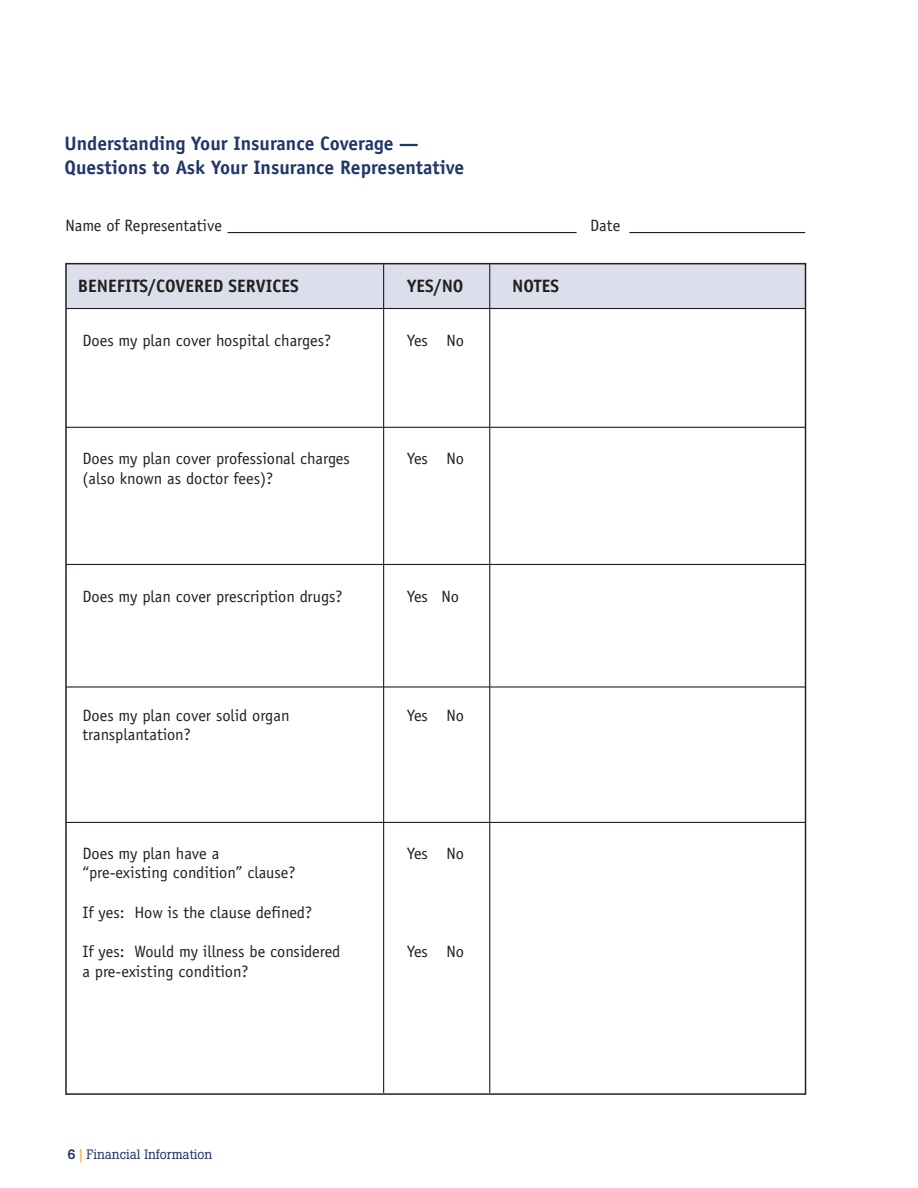
<style>
.page{position:relative;width:918px;height:1188px;background:#fff}
.page>*{position:absolute;margin:0;border:0;box-sizing:border-box;transform-origin:0 0}
.Section_Heads{font:700 19.5px/23.4px "Officina Sans";color:#223668}
.t1{font:700 18px "Officina Sans";color:#231f20}
.t2{font:16.5px "Officina Sans";color:#231f20}
.t3{font:13.5px "Boton";color:#223668}
.s1{font-weight:500}
.s2{font-weight:500;color:#faae4c}
</style>
<div class="page">
<div style="left:66px;top:264px;width:739px;height:45px;background:#dcdfeb"></div>
<hr style="left:66px;top:427px;width:740px;height:1px;background:#231f20">
<hr style="left:66px;top:686px;width:740px;height:2px;background:#231f20">
<hr style="left:66px;top:822px;width:740px;height:1px;background:#231f20">
<hr style="left:66px;top:564px;width:740px;height:1px;background:#231f20">
<hr style="left:383px;top:264px;width:1px;height:829px;background:#231f20">
<hr style="left:489px;top:264px;width:1px;height:829px;background:#231f20">
<hr style="left:66px;top:308px;width:740px;height:1px;background:#231f20">
<hr style="left:228px;top:232px;width:349px;height:1px;background:#231f20">
<hr style="left:629px;top:232px;width:176px;height:1px;background:#231f20">
<p class="Section_Heads" style="left:64px;top:132px;width:401px">Understanding Your Insurance Coverage —<br>Questions to Ask Your Insurance Representative</p>
<p class="t2" style="left:66px;top:215px;width:158px">Name of Representative</p>
<p class="t2" style="left:590px;top:215px;width:32px">Date</p>
<p class="t1" style="left:78px;top:275px;width:222px">BENEFITS/COVERED SERVICES</p>
<p class="t1" style="left:407px;top:275px;width:58px">YES/NO</p>
<p class="t1" style="left:512px;top:275px;width:48px">NOTES</p>
<p class="t2" style="left:82px;top:331px;width:250px">Does my plan cover hospital charges?</p>
<p class="t2" style="left:407px;top:331px;width:58px">Yes No</p>
<p class="t2" style="left:82px;top:449px;width:269px">Does my plan cover professional charges</p>
<p class="t2" style="left:407px;top:449px;width:58px">Yes No</p>
<p class="t2" style="left:82px;top:469px;width:192px">(also known as doctor fees)?</p>
<p class="t2" style="left:82px;top:587px;width:262px">Does my plan cover prescription drugs?</p>
<p class="t2" style="left:407px;top:587px;width:54px">Yes No</p>
<p class="t2" style="left:82px;top:705px;width:209px">Does my plan cover solid organ</p>
<p class="t2" style="left:407px;top:705px;width:58px">Yes No</p>
<p class="t2" style="left:82px;top:725px;width:110px">transplantation?</p>
<p class="t2" style="left:82px;top:844px;width:138px">Does my plan have a</p>
<p class="t2" style="left:407px;top:844px;width:58px">Yes No</p>
<p class="t2" style="left:82px;top:863px;width:215px">“pre-existing condition” clause?</p>
<p class="t2" style="left:82px;top:903px;width:231px">If yes: How is the clause defined?</p>
<p class="t2" style="left:82px;top:942px;width:260px">If yes: Would my illness be considered</p>
<p class="t2" style="left:407px;top:942px;width:58px">Yes No</p>
<p class="t2" style="left:82px;top:962px;width:168px">a pre-existing condition?</p>
<p class="t3" style="left:68px;top:1147px;width:146px"><span class="s1">6</span> <span class="s2">|</span> Financial Information</p>
</div>
